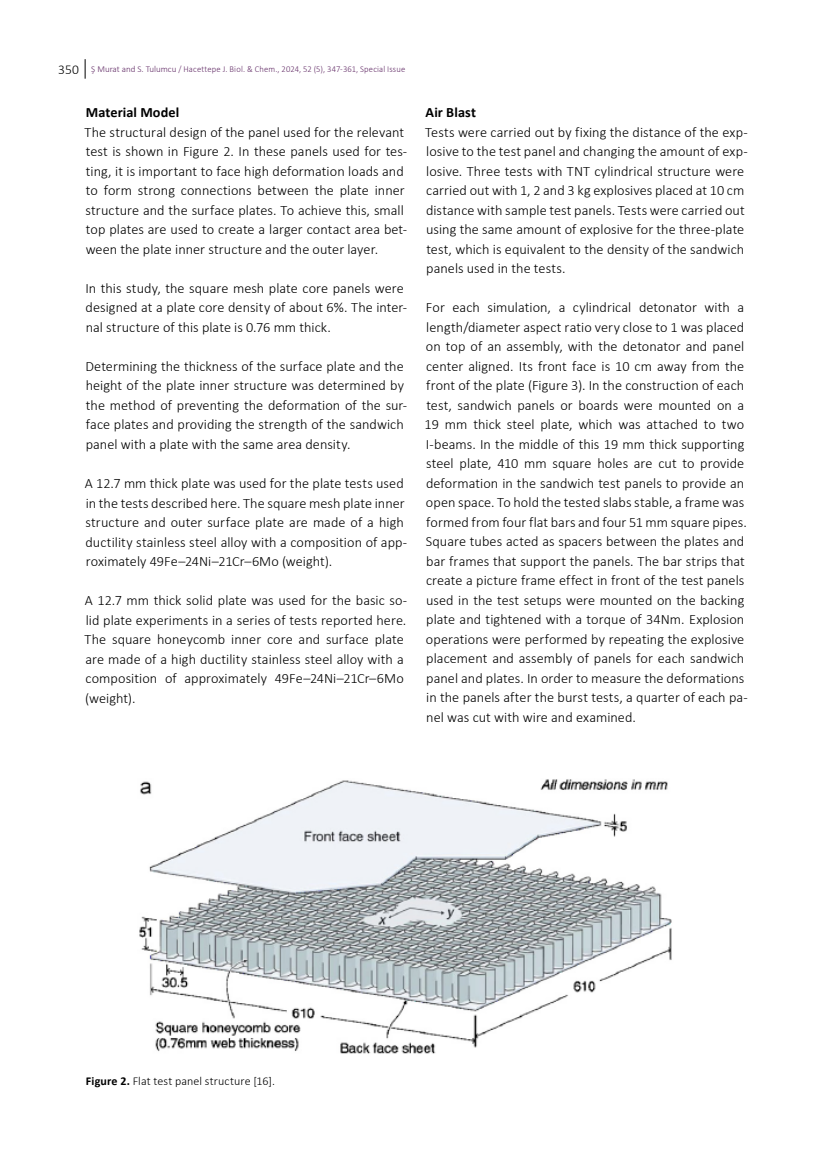
<style>
.page{position:relative;width:830px;height:1170px;background:#fff}
.page>*{position:absolute;margin:0;border:0;box-sizing:border-box;transform-origin:0 0}
.t1{font:300 14.25px/19.5px "Calibri";letter-spacing:.005em;color:#000}
.t2{font:700 14.25px "Calibri";letter-spacing:.01em;color:#000}
.t3{font:300 12px "Calibri";letter-spacing:.01em;color:#000}
.t4{font:300 9px "Calibri";letter-spacing:.015em;color:#642e68}
.s1{font-size:13.5px;color:#000}
.s2{font-weight:700}
</style>
<div class="page">
<svg style="left:85px;top:59px;width:1px;height:20px"></svg>
<img style="left:139px;top:779px;width:533px;height:275px">
<p class="t4" style="left:58px;top:63px;width:348px"><span class="s1">350</span> Ş Murat and S. Tulumcu / Hacettepe J. Biol. &amp; Chem., 2024, 52 (5), 347-361, Special Issue</p>
<p class="t2" style="left:86px;top:102px;width:95px">Material Model</p>
<p class="t1" style="left:85px;top:122px;width:324px">The structural design of the panel used for the relevant test is shown in Figure 2. In these panels used for tes&shy;ting, it is important to face high deformation loads and to form strong connections between the plate inner structure and the surface plates. To achieve this, small top plates are used to create a larger contact area bet&shy;ween the plate inner structure and the outer layer.</p>
<p class="t1" style="left:85px;top:278px;width:323px">In this study, the square mesh plate core panels were designed at a plate core density of about 6%. The inter&shy;nal structure of this plate is 0.76 mm thick.</p>
<p class="t1" style="left:85px;top:356px;width:323px">Determining the thickness of the surface plate and the height of the plate inner structure was determined by the method of preventing the deformation of the sur&shy;face plates and providing the strength of the sandwich panel with a plate with the same area density.</p>
<p class="t1" style="left:85px;top:473px;width:324px">A 12.7 mm thick plate was used for the plate tests used in the tests described here. The square mesh plate inner structure and outer surface plate are made of a high ductility stainless steel alloy with a composition of app&shy;roximately 49Fe–24Ni–21Cr–6Mo (weight).</p>
<p class="t1" style="left:85px;top:590px;width:324px">A 12.7 mm thick solid plate was used for the basic so&shy;lid plate experiments in a series of tests reported here.<br>The square honeycomb inner core and surface plate are made of a high ductility stainless steel alloy with a composition of approximately 49Fe–24Ni–21Cr–6Mo (weight).</p>
<p class="t2" style="left:425px;top:102px;width:52px">Air Blast</p>
<p class="t1" style="left:425px;top:122px;width:324px">Tests were carried out by fixing the distance of the exp&shy;losive to the test panel and changing the amount of exp&shy;losive. Three tests with TNT cylindrical structure were carried out with 1, 2 and 3 kg explosives placed at 10 cm distance with sample test panels. Tests were carried out using the same amount of explosive for the three-plate test, which is equivalent to the density of the sandwich panels used in the tests.</p>
<p class="t1" style="left:424px;top:298px;width:324px">For each simulation, a cylindrical detonator with a length/diameter aspect ratio very close to 1 was placed on top of an assembly, with the detonator and panel center aligned. Its front face is 10 cm away from the front of the plate (Figure 3). In the construction of each test, sandwich panels or boards were mounted on a 19 mm thick steel plate, which was attached to two I-beams. In the middle of this 19 mm thick supporting steel plate, 410 mm square holes are cut to provide deformation in the sandwich test panels to provide an open space. To hold the tested slabs stable, a frame was formed from four flat bars and four 51 mm square pipes.<br>Square tubes acted as spacers between the plates and bar frames that support the panels. The bar strips that create a picture frame effect in front of the test panels used in the test setups were mounted on the backing plate and tightened with a torque of 34Nm. Explosion operations were performed by repeating the explosive placement and assembly of panels for each sandwich panel and plates. In order to measure the deformations in the panels after the burst tests, a quarter of each pa&shy;nel was cut with wire and examined.</p>
<p class="t3" style="left:86px;top:1073px;width:190px"><span class="s2">Figure 2.</span> Flat test panel structure [16].</p>
</div>
